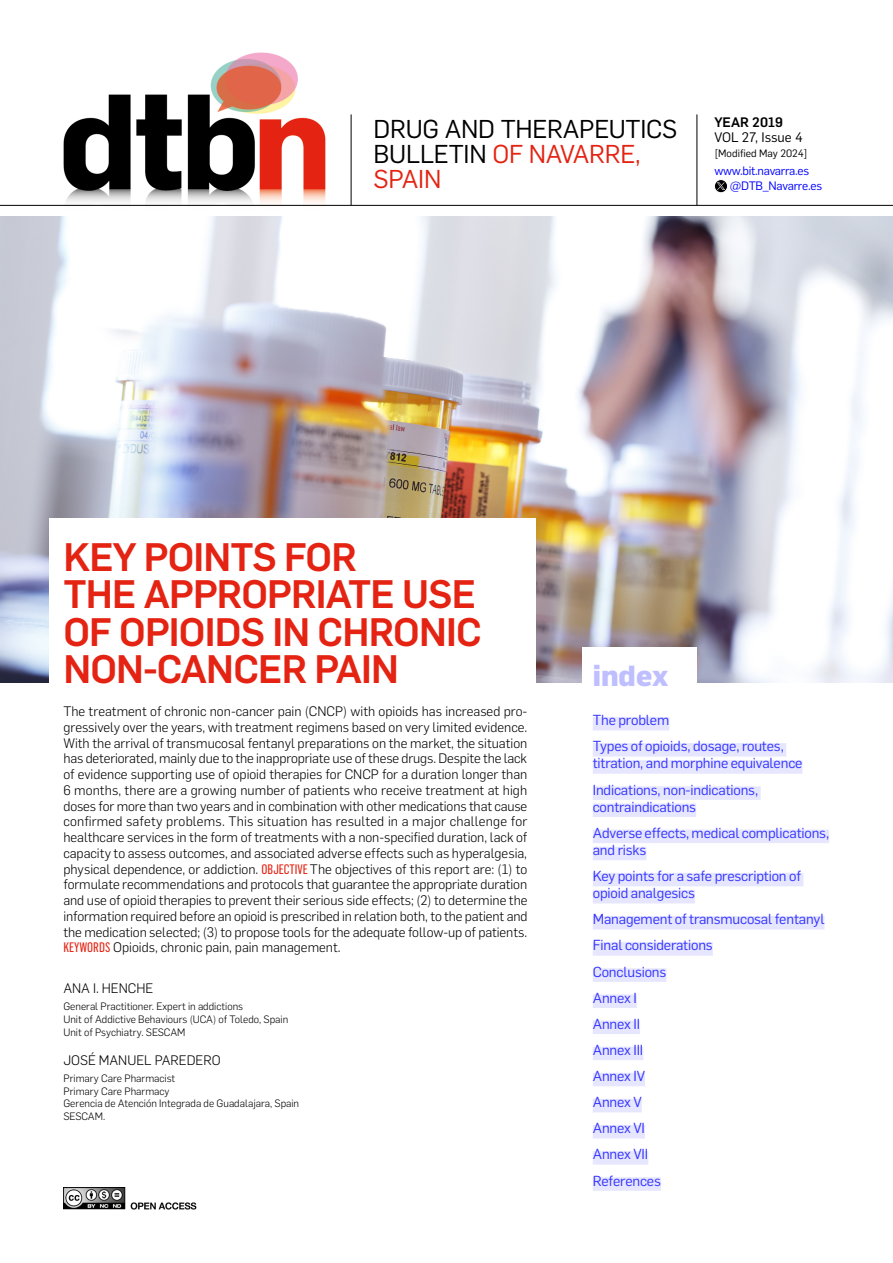
<style>
.page{position:relative;width:893px;height:1263px;background:#fff}
.page>*{position:absolute;margin:0;border:0;box-sizing:border-box;transform-origin:0 0}
.t1{font:500 39px/37.5px "Flama";letter-spacing:-.02em;color:#e42313}
.t2{font:800 28.5px "Flama";color:#bfbfff}
.t3{font:25.35px/25.5px "Flama";letter-spacing:-.01em;color:#000}
.t4{font:14.25px/26.1px "Flama";letter-spacing:-.01em;color:#33f}
.t5{font:300 13.5px/15.8px "Flama";color:#000;text-align:justify}
.t6{font:13.5px "Flama";color:#000}
.t7{font:500 13.5px "Flama";color:#000}
.t8{font:12px/15px "Flama";letter-spacing:-.02em;color:#00f}
.t9{font:300 10.5px/12.8px "Flama";color:#000}
.t10{font:10.5px "Flama";color:#000}
.s1{color:#e42313}
.s2{font-family:"Flama Condensed Basic";font-weight:400;color:#e42313}
</style>
<div class="page">
<img style="left:31px;top:52px;width:311px;height:165px">
<hr style="left:351px;top:115px;width:1px;height:90px;background:#000">
<hr style="left:697px;top:115px;width:1px;height:90px;background:#000">
<img style="left:0;top:217px;width:893px;height:465px">
<hr style="left:0;top:205px;width:893px;height:1px;background:#000">
<img style="left:64px;top:1187px;width:133px;height:23px">
<div style="left:49px;top:519px;width:487px;height:225px;background:#fff"></div>
<div style="left:583px;top:647px;width:114px;height:113px;background:#fff"></div>
<div style="left:593px;top:717px;width:76px;height:13px;background:#e6e6ff"></div>
<div style="left:593px;top:743px;width:193px;height:13px;background:#e6e6ff"></div>
<div style="left:593px;top:760px;width:209px;height:14px;background:#e6e6ff"></div>
<div style="left:593px;top:786px;width:168px;height:14px;background:#e6e6ff"></div>
<div style="left:593px;top:803px;width:103px;height:14px;background:#e6e6ff"></div>
<div style="left:593px;top:829px;width:236px;height:14px;background:#e6e6ff"></div>
<div style="left:593px;top:847px;width:53px;height:13px;background:#e6e6ff"></div>
<div style="left:593px;top:873px;width:210px;height:13px;background:#e6e6ff"></div>
<div style="left:593px;top:890px;width:102px;height:13px;background:#e6e6ff"></div>
<div style="left:593px;top:916px;width:231px;height:13px;background:#e6e6ff"></div>
<div style="left:593px;top:942px;width:120px;height:14px;background:#e6e6ff"></div>
<div style="left:593px;top:968px;width:73px;height:14px;background:#e6e6ff"></div>
<div style="left:593px;top:994px;width:44px;height:14px;background:#e6e6ff"></div>
<div style="left:593px;top:1020px;width:47px;height:14px;background:#e6e6ff"></div>
<div style="left:593px;top:1047px;width:50px;height:13px;background:#e6e6ff"></div>
<div style="left:593px;top:1073px;width:52px;height:13px;background:#e6e6ff"></div>
<div style="left:593px;top:1099px;width:49px;height:13px;background:#e6e6ff"></div>
<div style="left:593px;top:1125px;width:52px;height:13px;background:#e6e6ff"></div>
<div style="left:593px;top:1151px;width:55px;height:13px;background:#e6e6ff"></div>
<div style="left:593px;top:1177px;width:68px;height:14px;background:#e6e6ff"></div>
<svg style="left:714px;top:180px;width:14px;height:13px"></svg>
<div style="left:714px;top:180px;width:14px;height:13px;border:1px solid #fff;border-radius:50%"></div>
<svg style="left:717px;top:182px;width:8px;height:8px"></svg>
<h3 class="t3" style="left:374px;top:114px;width:305px">DRUG AND THERAPEUTICS<br>BULLETIN <span class="s1">OF NAVARRE,<br>SPAIN</span></h3>
<p class="t7" style="left:714px;top:113px;width:70px">YEAR 2019</p>
<p class="t6" style="left:714px;top:128px;width:90px">VOL 27, Issue 4</p>
<p class="t10" style="left:714px;top:146px;width:95px">[Modified May 2024]</p>
<p class="t8" style="left:730px;top:162px;width:94px;text-indent:-16px">www.bit.navarra.es @DTB_Navarre.es</p>
<h1 class="t1" style="left:63px;top:535px;width:420px">KEY POINTS FOR<br>THE APPROPRIATE USE<br>OF OPIOIDS IN CHRONIC<br>NON-CANCER PAIN</h1>
<p class="t5" style="left:63px;top:703px;width:466px">The treatment of chronic non-cancer pain (CNCP) with opioids has increased pro&shy;gressively over the years, with treatment regimens based on very limited evidence.<br>With the arrival of transmucosal fentanyl preparations on the market, the situation has deteriorated, mainly due to the inappropriate use of these drugs. Despite the lack of evidence supporting use of opioid therapies for CNCP for a duration longer than 6 months, there are a growing number of patients who receive treatment at high doses for more than two years and in combination with other medications that cause confirmed safety problems. This situation has resulted in a major challenge for healthcare services in the form of treatments with a non-specified duration, lack of capacity to assess outcomes, and associated adverse effects such as hyperalgesia, physical dependence, or addiction. <span class="s2">OBJECTIVE</span> The objectives of this report are: (1) to formulate recommendations and protocols that guarantee the appropriate duration and use of opioid therapies to prevent their serious side effects; (2) to determine the information required before an opioid is prescribed in relation both, to the patient and the medication selected; (3) to propose tools for the adequate follow-up of patients.<br><span class="s2">KEYWORDS</span> Opioids, chronic pain, pain management.</p>
<p class="t5" style="left:63px;top:980px;width:92px">ANA I. HENCHE</p>
<p class="t9" style="left:63px;top:999px;width:226px">General Practitioner. Expert in addictions<br>Unit of Addictive Behaviours (UCA) of Toledo, Spain<br>Unit of Psychiatry. SESCAM</p>
<p class="t5" style="left:63px;top:1051px;width:159px">JOSÉ MANUEL PAREDERO</p>
<p class="t9" style="left:63px;top:1071px;width:237px">Primary Care Pharmacist<br>Primary Care Pharmacy<br>Gerencia de Atención Integrada de Guadalajara, Spain<br>SESCAM.</p>
<h2 class="t2" style="left:593px;top:655px;width:77px">index</h2>
<p class="t4" style="left:593px;top:706px;width:193px">The problem<br>Types of opioids, dosage, routes,</p>
<p class="t4" style="left:593px;top:749px;width:211px">titration, and morphine equivalence<br>Indications, non-indications,</p>
<p class="t4" style="left:593px;top:793px;width:238px">contraindications<br>Adverse effects, medical complications,</p>
<p class="t4" style="left:593px;top:836px;width:210px">and risks<br>Key points for a safe prescription of</p>
<p class="t4" style="left:593px;top:879px;width:233px">opioid analgesics<br>Management of transmucosal fentanyl<br>Final considerations<br>Conclusions<br>Annex I<br>Annex II<br>Annex III<br>Annex IV<br>Annex V<br>Annex VI<br>Annex VII<br>References</p>
</div>
